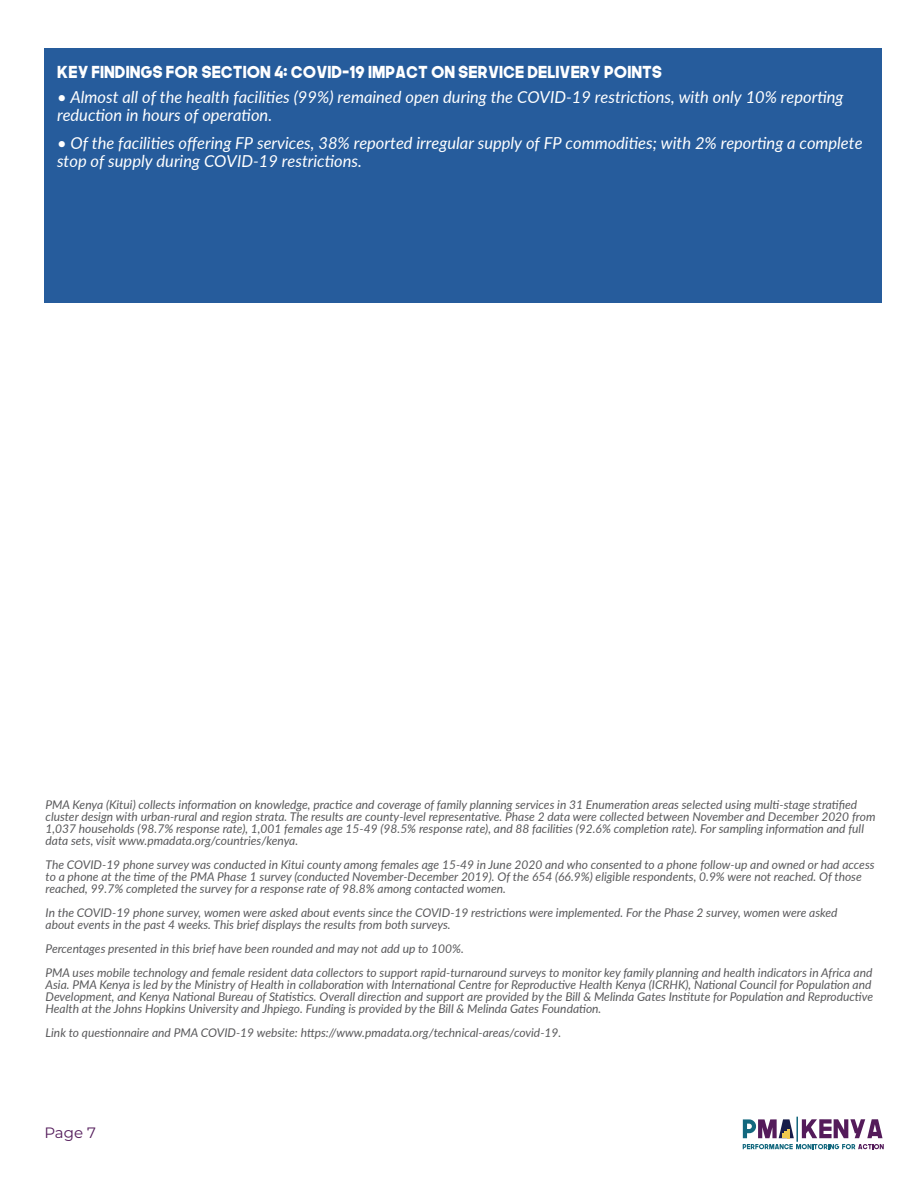
<style>
.page{position:relative;width:918px;height:1188px;background:#fff}
.page>*{position:absolute;margin:0;border:0;box-sizing:border-box;transform-origin:0 0}
.t1{font:italic 16.5px/18px "Lato";color:#fff}
.t2{font:16.5px "The Next Font";color:#fff}
.t3{font:15px "Montserrat";color:#531b5a}
.t4{font:italic 12px/12px "Lato";color:#59595b}
</style>
<div class="page">
<hr style="left:796px;top:1117px;width:2px;height:25px;background:#12677d">
<svg style="left:743px;top:1119px;width:51px;height:19px"></svg>
<svg style="left:743px;top:1144px;width:141px;height:5px"></svg>
<svg style="left:802px;top:1119px;width:81px;height:19px"></svg>
<div style="left:45px;top:49px;width:837px;height:254px;background:#265c9c"></div>
<h1 class="t2" style="left:57px;top:61px;width:607px">KEY FINDINGS FOR SECTION 4: COVID-19 IMPACT ON SERVICE DELIVERY POINTS</h1>
<h1 class="t1" style="left:57px;top:87px;width:788px">• Almost all of the health facilities (99%) remained open during the COVID-19 restrictions, with only 10% reporting reduction in hours of operation.</h1>
<h1 class="t1" style="left:57px;top:133px;width:807px">• Of the facilities offering FP services, 38% reported irregular supply of FP commodities; with 2% reporting a complete stop of supply during COVID-19 restrictions.</h1>
<p class="t4" style="left:46px;top:798px;width:831px">PMA Kenya (Kitui) collects information on knowledge, practice and coverage of family planning services in 31 Enumeration areas selected using multi-stage stratified cluster design with urban-rural and region strata. The results are county-level representative. Phase 2 data were collected between November and December 2020 from 1,037 households (98.7% response rate), 1,001 females age 15-49 (98.5% response rate), and 88 facilities (92.6% completion rate). For sampling information and full data sets, visit www.pmadata.org/countries/kenya.</p>
<p class="t4" style="left:46px;top:858px;width:831px">The COVID-19 phone survey was conducted in Kitui county among females age 15-49 in June 2020 and who consented to a phone follow-up and owned or had access to a phone at the time of the PMA Phase 1 survey (conducted November-December 2019). Of the 654 (66.9%) eligible respondents, 0.9% were not reached. Of those reached, 99.7% completed the survey for a response rate of 98.8% among contacted women.</p>
<p class="t4" style="left:46px;top:906px;width:794px">In the COVID-19 phone survey, women were asked about events since the COVID-19 restrictions were implemented. For the Phase 2 survey, women were asked about events in the past 4 weeks. This brief displays the results from both surveys.</p>
<p class="t4" style="left:46px;top:936px;width:828px;line-height:24px">Percentages presented in this brief have been rounded and may not add up to 100%.<br>PMA uses mobile technology and female resident data collectors to support rapid-turnaround surveys to monitor key family planning and health indicators in Africa and</p>
<p class="t4" style="left:46px;top:978px;width:829px">Asia. PMA Kenya is led by the Ministry of Health in collaboration with International Centre for Reproductive Health Kenya (ICRHK), National Council for Population and<br>Development, and Kenya National Bureau of Statistics. Overall direction and support are provided by the Bill &amp; Melinda Gates Institute for Population and Reproductive<br>Health at the Johns Hopkins University and Jhpiego. Funding is provided by the Bill &amp; Melinda Gates Foundation.</p>
<p class="t4" style="left:46px;top:1026px;width:517px">Link to questionnaire and PMA COVID-19 website: https://www.pmadata.org/technical-areas/covid-19.</p>
<p class="t3" style="left:44px;top:1122px;width:53px">Page 7</p>
</div>
